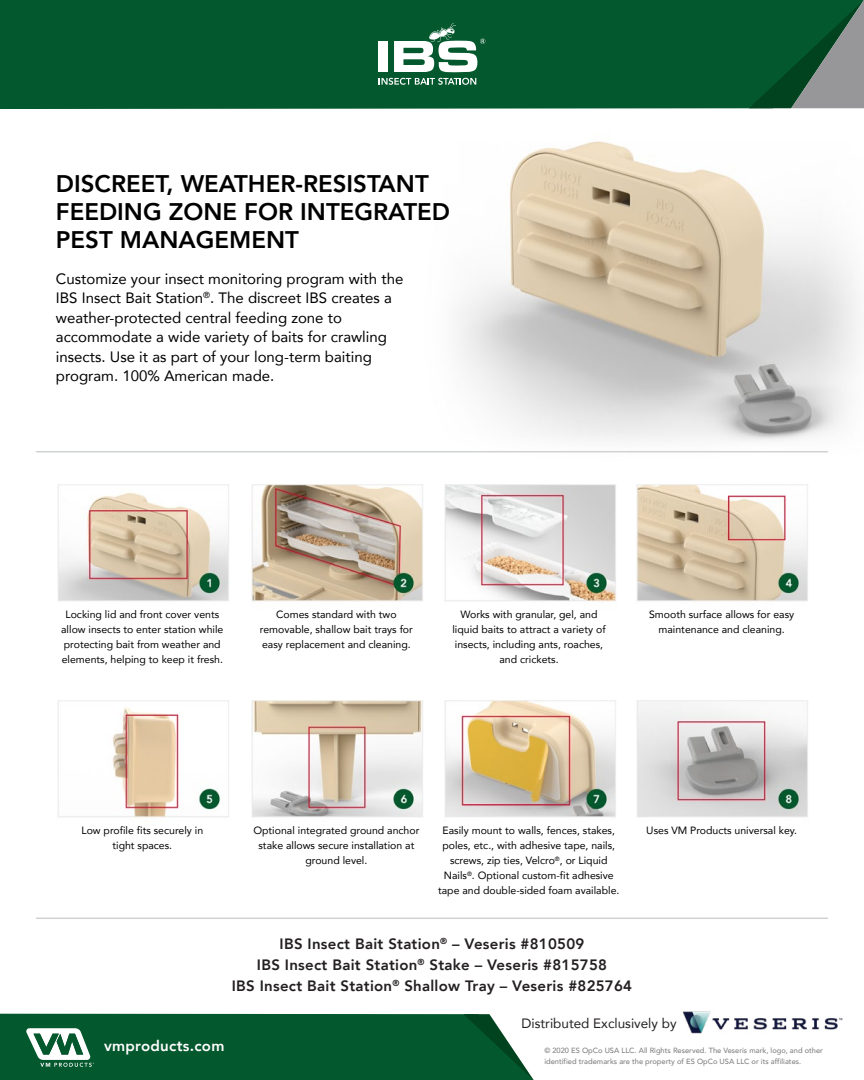
<style>
.page{position:relative;width:864px;height:1080px;background:#fff}
.page>*{position:absolute;margin:0;border:0;box-sizing:border-box;transform-origin:0 0}
.t1{font:800 24px/28.5px "Avenir";color:#000}
.t2{font:15px/19.5px "Avenir";color:#000}
.t3{font:800 15px/21px "Avenir";letter-spacing:.02em;color:#231f20;text-align:center}
.t4{font:800 15px "Avenir";letter-spacing:.02em;color:#fff}
.t5{font:13.5px "Avenir";color:#231f20}
.t6{font:10.5px/15px "Avenir";color:#000;text-align:center}
.t7{font:500 7.5px/10.5px "Avenir";color:#828282}
</style>
<div class="page">
<img style="left:415px;top:141px;width:443px;height:312px">
<div style="left:0;top:0;width:864px;height:109px;background:#04582d"></div>
<svg style="left:749px;top:0;width:115px;height:108px"></svg>
<hr style="left:36px;top:451px;width:792px;height:1px;background:#d0d2d3">
<hr style="left:36px;top:918px;width:792px;height:1px;background:#d0d2d3">
<svg style="left:0;top:1014px;width:534px;height:66px"></svg>
<img style="left:682px;top:1011px;width:161px;height:23px">
<img style="left:445px;top:700px;width:363px;height:117px">
<img style="left:58px;top:700px;width:365px;height:118px">
<img style="left:444px;top:484px;width:364px;height:118px">
<img style="left:58px;top:484px;width:365px;height:118px">
<svg style="left:379px;top:78px;width:97px;height:7px"></svg>
<div style="left:379px;top:41px;width:9px;height:31px;background:#fff"></div>
<svg style="left:394px;top:23px;width:91px;height:49px"></svg>
<h1 class="t1" style="left:56px;top:169px;width:396px">DISCREET, WEATHER-RESISTANT<br>FEEDING ZONE FOR INTEGRATED<br>PEST MANAGEMENT</h1>
<p class="t2" style="left:56px;top:268px;width:349px">Customize your insect monitoring program with the IBS Insect Bait Station<sup>®</sup>. The discreet IBS creates a weather-protected central feeding zone to accommodate a wide variety of baits for crawling insects. Use it as part of your long-term baiting program. 100% American made.</p>
<p class="t6" style="left:61px;top:607px;width:164px">Locking lid and front cover vents allow insects to enter station while protecting bait from weather and elements, helping to keep it fresh.</p>
<p class="t6" style="left:260px;top:607px;width:154px">Comes standard with two removable, shallow bait trays for easy replacement and cleaning.</p>
<p class="t6" style="left:452px;top:607px;width:155px">Works with granular, gel, and liquid baits to attract a variety of insects, including ants, roaches, and crickets.</p>
<p class="t6" style="left:649px;top:607px;width:147px">Smooth surface allows for easy maintenance and cleaning.</p>
<p class="t6" style="left:81px;top:823px;width:123px">Low profile fits securely in tight spaces.</p>
<p class="t6" style="left:253px;top:823px;width:167px">Optional integrated ground anchor stake allows secure installation at ground level.</p>
<p class="t6" style="left:438px;top:823px;width:183px">Easily mount to walls, fences, stakes, poles, etc., with adhesive tape, nails, screws, zip ties, Velcro<sup>®</sup>, or Liquid Nails<sup>®</sup>. Optional custom-fit adhesive tape and double-sided foam available.</p>
<p class="t6" style="left:646px;top:823px;width:152px">Uses VM Products universal key.</p>
<h2 class="t4" style="left:104px;top:1034px;width:122px">vmproducts.com</h2>
<h2 class="t3" style="left:232px;top:933px;width:402px">IBS Insect Bait Station<sup>®</sup> – Veseris #810509<br>IBS Insect Bait Station<sup>®</sup> Stake – Veseris #815758<br>IBS Insect Bait Station<sup>®</sup> Shallow Tray – Veseris #825764</h2>
<p class="t5" style="left:522px;top:1013px;width:157px">Distributed Exclusively by</p>
<p class="t7" style="left:544px;top:1045px;width:280px">© 2020 ES OpCo USA LLC. All Rights Reserved. The Veseris mark, logo, and other identified trademarks are the property of ES OpCo USA LLC or its affiliates.</p>
</div>
